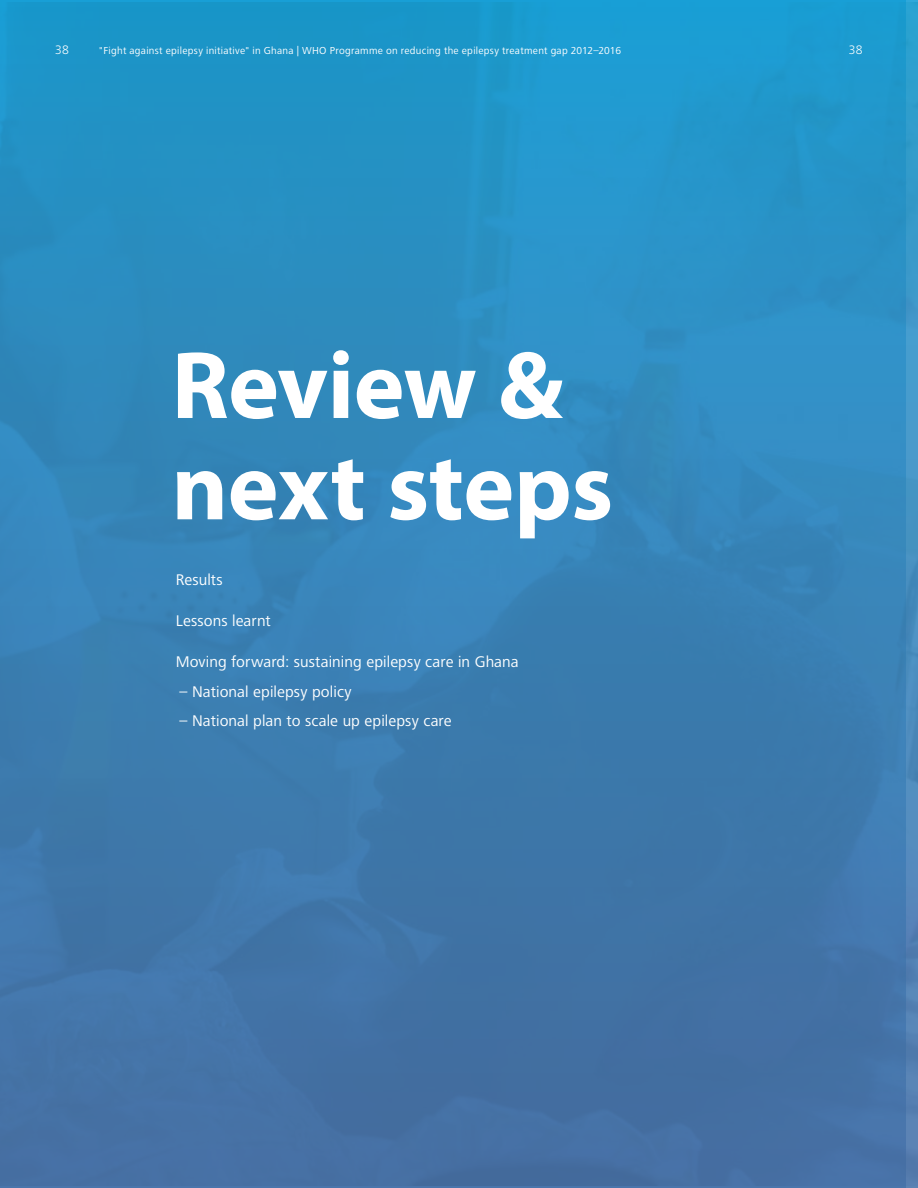
<style>
.page{position:relative;width:918px;height:1188px;background:#fff}
.page>*{position:absolute;margin:0;border:0;box-sizing:border-box;transform-origin:0 0}
.t1{font:700 96.45px/101.4px "Myriad Pro";letter-spacing:-.005em;color:#fff}
.t2{font:16.05px "Frutiger Next LT";letter-spacing:.005em;color:#fff}
.t3{font:300 12.75px "Frutiger Next LT";color:#fff}
.t4{font:10.5px "Frutiger Next LT";letter-spacing:.025em;color:#fff}
</style>
<div class="page">
<div style="left:0;top:0;width:918px;height:1188px;background:linear-gradient(to bottom,#209ace,#4a6c9f)"></div>
<p class="t3" style="left:55px;top:43px;width:15px">38</p>
<p class="t4" style="left:99px;top:44px;width:524px">"Fight against epilepsy initiative" in Ghana | WHO Programme on reducing the epilepsy treatment gap 2012–2016</p>
<p class="t3" style="left:849px;top:43px;width:15px">38</p>
<h1 class="t1" style="left:172px;top:332px;width:443px">Review &amp; next steps</h1>
<p class="t2" style="left:176px;top:571px;width:49px">Results</p>
<p class="t2" style="left:176px;top:612px;width:97px">Lessons learnt</p>
<p class="t2" style="left:176px;top:653px;width:345px">Moving forward: sustaining epilepsy care in Ghana</p>
<p class="t2" style="left:180px;top:682px;width:174px">– National epilepsy policy</p>
<p class="t2" style="left:180px;top:712px;width:274px">– National plan to scale up epilepsy care</p>
</div>
